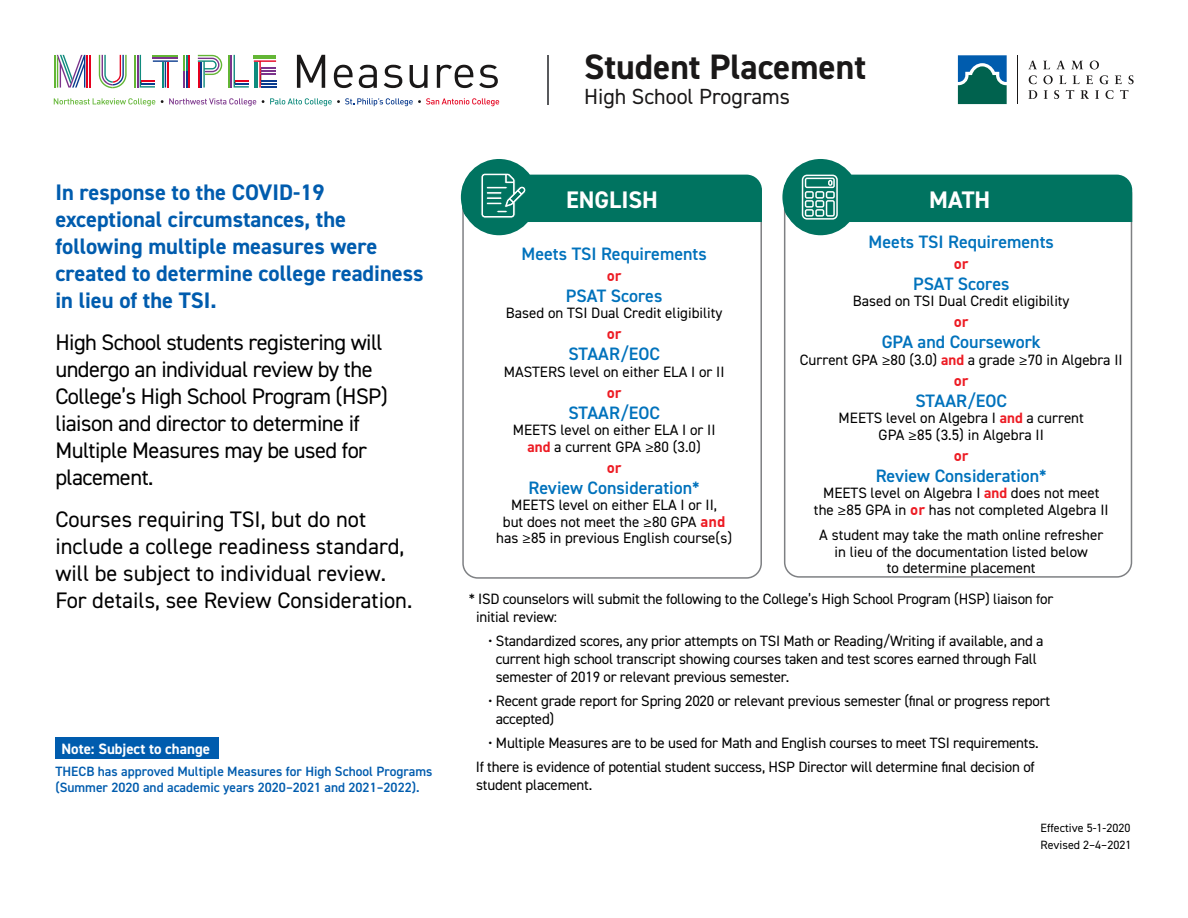
<style>
.page{position:relative;width:1188px;height:918px;background:#fff}
.page>*{position:absolute;margin:0;border:0;box-sizing:border-box;transform-origin:0 0}
.t1{font:700 35.4px "DIN2014";color:#1a1818}
.t2{font:700 24px "DIN2014";color:#fff}
.t3{font:22.5px/27px "DIN2014";letter-spacing:-.025em;color:#000}
.t4{font:700 22.5px/27px "DIN2014";color:#005cae}
.t5{font:22.5px/27px "DIN2014";color:#000}
.t6{font:21.9px "DIN2014";color:#1a1818}
.t7{font:600 18px "DIN2014";color:#0072bc}
.t8{font:15px/16.5px "DIN2014";letter-spacing:-.015em;color:#000;text-align:center}
.t9{font:700 15px "DIN2014";color:#fff}
.t10{font:700 15px "DIN Offc";color:#ed1c24}
.t11{font:600 13.5px/16.2px "DIN2014";color:#005cae}
.t12{font:12px/17.4px "DIN2014";color:#000}
.s1{font-family:"Myriad Pro"}
.s2{font-weight:700;color:#ed1c24}
.s3{font-family:"DIN Offc";font-weight:700;color:#ed1c24}
</style>
<div class="page">
<div style="left:55px;top:738px;width:164px;height:21px;background:#005cae"></div>
<hr style="left:1017px;top:55px;width:1px;height:49px;background:#1a1818">
<svg style="left:1028px;top:60px;width:106px;height:39px"></svg>
<svg style="left:958px;top:55px;width:49px;height:49px"></svg>
<hr style="left:547px;top:55px;width:2px;height:49px;background:#58595c">
<svg style="left:297px;top:55px;width:28px;height:33px"></svg>
<svg style="left:334px;top:65px;width:19px;height:23px"></svg>
<svg style="left:359px;top:65px;width:18px;height:23px"></svg>
<svg style="left:384px;top:65px;width:18px;height:23px"></svg>
<svg style="left:410px;top:65px;width:18px;height:23px"></svg>
<svg style="left:437px;top:65px;width:36px;height:23px"></svg>
<svg style="left:479px;top:65px;width:19px;height:23px"></svg>
<hr style="left:134px;top:55px;width:1px;height:33px;background:#63b635">
<hr style="left:137px;top:55px;width:1px;height:33px;background:#7b338b">
<hr style="left:228px;top:55px;width:1px;height:33px;background:#63b635">
<hr style="left:231px;top:55px;width:1px;height:33px;background:#7b338b">
<svg style="left:99px;top:55px;width:28px;height:33px"></svg>
<svg style="left:140px;top:55px;width:47px;height:33px"></svg>
<hr style="left:189px;top:55px;width:1px;height:33px;background:#e5001e">
<svg style="left:198px;top:55px;width:24px;height:33px"></svg>
<svg style="left:234px;top:55px;width:43px;height:33px"></svg>
<hr style="left:54px;top:55px;width:1px;height:33px;background:#63b635">
<hr style="left:87px;top:55px;width:1px;height:33px;background:#e5001e">
<hr style="left:90px;top:55px;width:1px;height:33px;background:#e5001e">
<svg style="left:57px;top:55px;width:28px;height:33px"></svg>
<svg style="left:54px;top:98px;width:101px;height:8px"></svg>
<svg style="left:161px;top:98px;width:95px;height:8px"></svg>
<svg style="left:270px;top:98px;width:229px;height:8px"></svg>
<svg style="left:784px;top:222px;width:348px;height:356px"></svg>
<svg style="left:462px;top:222px;width:300px;height:357px"></svg>
<div style="left:782px;top:159px;width:77px;height:76px;background:#007360;border-radius:50%"></div>
<div style="left:461px;top:159px;width:76px;height:76px;background:#007360;border-radius:50%"></div>
<svg style="left:784px;top:175px;width:348px;height:47px"></svg>
<svg style="left:462px;top:173px;width:300px;height:49px"></svg>
<h3 class="t4" style="left:55px;top:179px;width:370px">In response to the COVID-19 exceptional circumstances, the following multiple measures were created to determine college readiness in lieu of the TSI.</h3>
<h3 class="t3" style="left:55px;top:329px;width:334px">High School students registering will undergo an individual review by the<br>College’s High School Program (HSP) liaison and director to determine if<br>Multiple Measures may be used for placement.</h3>
<h3 class="t5" style="left:55px;top:506px;width:359px">Courses requiring TSI, but do not include a college readiness standard, will be subject to individual review.<br>For details, see Review Consideration.</h3>
<p class="t9" style="left:61px;top:739px;width:150px">Note: Subject to change</p>
<p class="t11" style="left:55px;top:763px;width:379px">THECB has approved Multiple Measures for High School Programs (Summer 2020 and academic years 2020–2021 and 2021–2022).</p>
<h1 class="t1" style="left:584px;top:44px;width:283px">Student Placement</h1>
<h3 class="t6" style="left:584px;top:83px;width:207px">High School Programs</h3>
<h2 class="t2" style="left:566px;top:183px;width:93px">ENGLISH</h2>
<h2 class="t2" style="left:929px;top:183px;width:63px">MATH</h2>
<p class="t7" style="left:869px;top:230px;width:187px">Meets TSI Requirements</p>
<p class="t10" style="left:954px;top:253px;width:16px">or</p>
<p class="t7" style="left:913px;top:272px;width:98px">PSAT Scores</p>
<p class="t8" style="left:853px;top:292px;width:218px">Based on TSI Dual Credit eligibility</p>
<p class="t10" style="left:954px;top:312px;width:16px">or</p>
<p class="t7" style="left:882px;top:330px;width:161px">GPA and Coursework</p>
<p class="t8" style="left:800px;top:351px;width:324px">Current GPA <span class="s1">≥</span>80 (3.0) <span class="s2">and</span> a grade <span class="s1">≥</span>70 in Algebra II</p>
<p class="t10" style="left:954px;top:370px;width:16px">or</p>
<p class="t7" style="left:916px;top:389px;width:93px">STAAR/EOC</p>
<p class="t8" style="left:839px;top:409px;width:247px">MEETS level on Algebra I <span class="s2">and</span> a current<br>GPA <span class="s1">≥</span>85 (3.5) in Algebra II</p>
<p class="t10" style="left:954px;top:445px;width:16px">or</p>
<p class="t7" style="left:876px;top:464px;width:173px">Review Consideration*</p>
<p class="t8" style="left:814px;top:484px;width:296px">MEETS level on Algebra I <span class="s2">and</span> does not meet the <span class="s1">≥</span>85 GPA in <span class="s3">or</span> has not completed Algebra II</p>
<p class="t8" style="left:819px;top:526px;width:285px">A student may take the math online refresher in lieu of the documentation listed below<br>to determine placement</p>
<p class="t7" style="left:522px;top:241px;width:187px">Meets TSI Requirements</p>
<p class="t10" style="left:607px;top:265px;width:16px">or</p>
<p class="t7" style="left:566px;top:283px;width:98px">PSAT Scores</p>
<p class="t8" style="left:506px;top:304px;width:218px">Based on TSI Dual Credit eligibility</p>
<p class="t10" style="left:607px;top:324px;width:16px">or</p>
<p class="t7" style="left:568px;top:342px;width:93px">STAAR/EOC</p>
<p class="t8" style="left:504px;top:363px;width:222px">MASTERS level on either ELA I or II</p>
<p class="t10" style="left:607px;top:382px;width:16px">or</p>
<p class="t7" style="left:568px;top:400px;width:93px">STAAR/EOC</p>
<p class="t8" style="left:513px;top:421px;width:204px">MEETS level on either ELA I or II <span class="s2">and</span> a current GPA <span class="s1">≥</span>80 (3.0)</p>
<p class="t10" style="left:607px;top:457px;width:16px">or</p>
<p class="t7" style="left:529px;top:475px;width:173px">Review Consideration*</p>
<p class="t8" style="left:496px;top:496px;width:237px">MEETS level on either ELA I or II,<br>but does not meet the <span class="s1">≥</span>80 GPA <span class="s3">and </span>has <span class="s1">≥</span>85 in previous English course(s)</p>
<p class="t8" style="left:476px;top:590px;width:579px;line-height:18px;text-align:left;text-indent:-8px">* ISD counselors will submit the following to the College’s High School Program (HSP) liaison for initial review:</p>
<p class="t8" style="left:496px;top:632px;width:549px;line-height:18px;text-align:left;text-indent:-8px">• Standardized scores, any prior attempts on TSI Math or Reading/Writing if available, and a current high school transcript showing courses taken and test scores earned through Fall semester of 2019 or relevant previous semester.</p>
<p class="t8" style="left:496px;top:692px;width:556px;line-height:18px;text-align:left;text-indent:-8px">• Recent grade report for Spring 2020 or relevant previous semester (final or progress report accepted)</p>
<p class="t8" style="left:476px;top:731px;width:565px;line-height:24px;text-align:right">• Multiple Measures are to be used for Math and English courses to meet TSI requirements.<br>If there is evidence of potential student success, HSP Director will determine final decision of</p>
<p class="t8" style="left:476px;top:777px;width:118px">student placement.</p>
<p class="t12" style="left:1041px;top:819px;width:92px">Effective 5-1-2020<br>Revised 2–4–2021</p>
</div>
